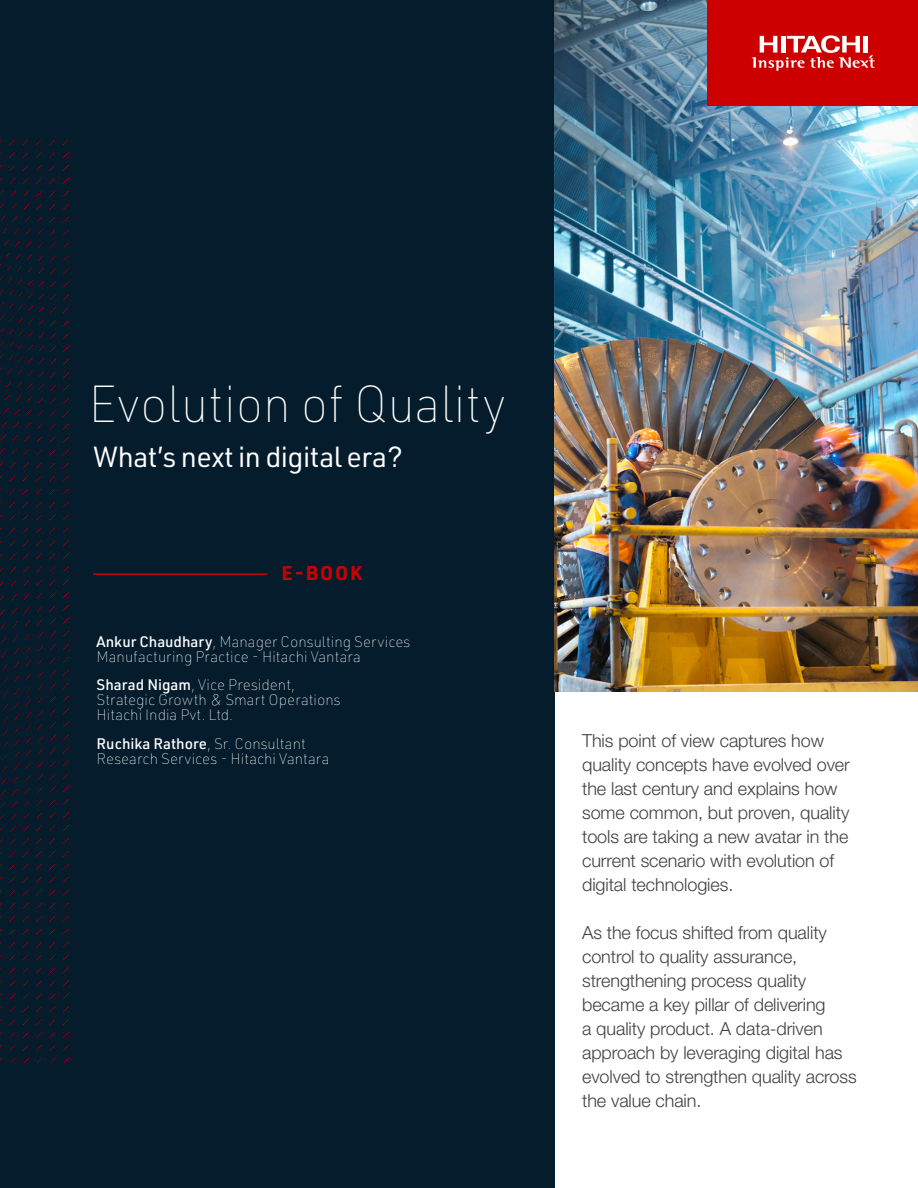
<style>
.page{position:relative;width:918px;height:1188px;background:#fff}
.page>*{position:absolute;margin:0;border:0;box-sizing:border-box;transform-origin:0 0}
.Cover_Header{font:100 51px "URWDIN";color:#fff}
.Cover_Subhead{font:28.5px "URWDIN";letter-spacing:-.02em;color:#fff}
.H3{font:700 19.5px "URWDIN";color:#c00}
.Cover_Intro{font:300 18px/24px "Helvetica Neue LT Std";letter-spacing:-.005em;color:#414141}
.Body{font:100 15px/15px "URWDIN";color:#fff}
.s1{font-weight:500}
</style>
<div class="page">
<div style="left:0;top:0;width:554px;height:1188px;background:#051c2c"></div>
<img style="left:554px;top:0;width:364px;height:691px">
<img style="left:0;top:141px;width:68px;height:922px">
<hr style="left:93px;top:573px;width:174px;height:2px;background:#c00">
<div style="left:707px;top:0;width:211px;height:106px;background:#c00"></div>
<svg style="left:752px;top:35px;width:123px;height:36px"></svg>
<p class="Cover_Header" style="left:88px;top:371px;width:419px">Evolution of Quality</p>
<p class="Cover_Subhead" style="left:93px;top:438px;width:312px">What’s next in digital era?</p>
<p class="H3" style="left:282px;top:559px;width:82px">E-BOOK</p>
<p class="Body" style="left:97px;top:634px;width:315px"><span class="s1">Ankur Chaudhary</span>, Manager Consulting Services<br>Manufacturing Practice - Hitachi Vantara</p>
<p class="Body" style="left:97px;top:677px;width:245px"><span class="s1">Sharad Nigam</span>, Vice President,<br>Strategic Growth &amp; Smart Operations<br>Hitachi India Pvt. Ltd.</p>
<p class="Body" style="left:97px;top:736px;width:234px"><span class="s1">Ruchika Rathore</span>, Sr. Consultant<br>Research Services - Hitachi Vantara</p>
<p class="Cover_Intro" style="left:582px;top:728px;width:269px">This point of view captures how quality concepts have evolved over the last century and explains how some common, but proven, quality tools are taking a new avatar in the current scenario with evolution of digital technologies.</p>
<p class="Cover_Intro" style="left:582px;top:920px;width:276px">As the focus shifted from quality control to quality assurance, strengthening process quality became a key pillar of delivering<br>a quality product. A data-driven approach by leveraging digital has evolved to strengthen quality across the value chain.</p>
</div>
